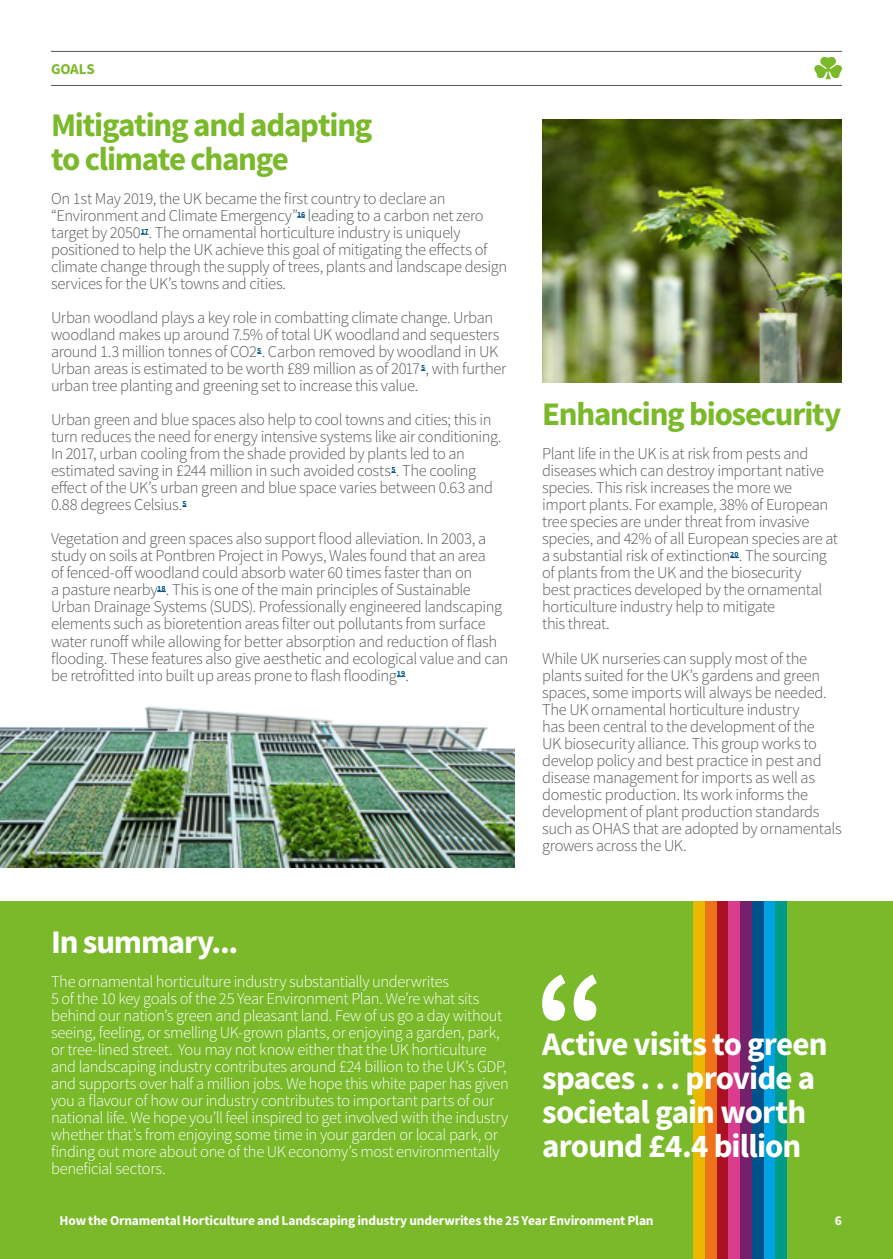
<style>
.page{position:relative;width:893px;height:1259px;background:#fff}
.page>*{position:absolute;margin:0;border:0;box-sizing:border-box;transform-origin:0 0}
.t1{font:33px/34px "Source Sans Variable";letter-spacing:-.03em;color:#fff}
.t2{font:33px/34px "Source Sans Variable";letter-spacing:-.04em;color:#7ab929}
.t3{font:16.5px/17px "Source Sans Variable";letter-spacing:-.025em;color:#535658}
.t4{font:16.5px/17px "Source Sans Variable";letter-spacing:-.025em;color:#fff}
.t5{font:15px "Source Sans Variable";letter-spacing:-.01em;color:#7ab929}
.t6{font:13.5px "Source Sans Variable";letter-spacing:-.01em;color:#fff}
</style>
<div class="page">
<div style="left:0;top:901px;width:893px;height:358px;background:#7ab929"></div>
<div style="left:693px;top:901px;width:12px;height:358px;background:#ebb800"></div>
<div style="left:705px;top:901px;width:12px;height:358px;background:#ee7219"></div>
<div style="left:717px;top:901px;width:11px;height:358px;background:#aa1124"></div>
<div style="left:728px;top:901px;width:12px;height:358px;background:#db3c8e"></div>
<div style="left:740px;top:901px;width:12px;height:358px;background:#72216a"></div>
<div style="left:752px;top:901px;width:12px;height:358px;background:#00538a"></div>
<div style="left:764px;top:901px;width:11px;height:358px;background:#00a3e2"></div>
<div style="left:775px;top:901px;width:12px;height:358px;background:#009b87"></div>
<hr style="left:51px;top:85px;width:791px;height:1px;background:#535658">
<hr style="left:51px;top:51px;width:791px;height:1px;background:#535658">
<svg style="left:814px;top:57px;width:28px;height:22px"></svg>
<img style="left:542px;top:119px;width:300px;height:264px">
<img style="left:0;top:706px;width:514px;height:161px">
<svg style="left:542px;top:974px;width:55px;height:46px"></svg>
<p class="t5" style="left:51px;top:60px;width:45px">GOALS</p>
<p class="t2" style="left:51px;top:108px;width:323px">Mitigating and adapting to climate change</p>
<p class="t3" style="left:51px;top:190px;width:458px">On 1st May 2019, the UK became the first country to declare an “Environment and Climate Emergency”<sup>16</sup> leading to a carbon net zero target by 2050<sup>17</sup>. The ornamental horticulture industry is uniquely positioned to help the UK achieve this goal of mitigating the effects of climate change through the supply of trees, plants and landscape design services for the UK’s towns and cities.</p>
<p class="t3" style="left:51px;top:309px;width:457px">Urban woodland plays a key role in combatting climate change. Urban woodland makes up around 7.5% of total UK woodlandand sequesters around 1.3 million tonnes of CO2<sup>5</sup>. Carbon removed by woodland in UK Urban areas is estimated to be worth £89 million as of 2017<sup>5</sup>, with further urban tree planting and greening set to increase this value.</p>
<p class="t3" style="left:51px;top:411px;width:452px">Urban green and blue spaces also help to cool towns and cities; this in turn reduces the need for energy intensive systems like air conditioning.<br>In 2017, urban cooling from the shade provided by plants led to an estimated saving in £244 million in such avoided costs<sup>5</sup>. The cooling effect of the UK’s urban green and blue space varies between 0.63 and 0.88 degrees Celsius.<sup>5</sup></p>
<p class="t3" style="left:51px;top:530px;width:459px">Vegetation and green spaces also support flood alleviation. In 2003, a study on soils at Pontbren Project in Powys, Wales found that an area<br>of fenced-off woodland could absorb water 60 times faster than on<br>a pasture nearby<sup>18</sup>. This is one of the main principles of Sustainable Urban Drainage Systems (SUDS). Professionally engineered landscaping elements such as bioretention areas filter out pollutants from surface water runoff while allowing for better absorption and reduction of flash flooding. These features also give aesthetic and ecological value and can be retrofitted into built up areas prone to flash flooding<sup>19</sup>.</p>
<p class="t1" style="left:51px;top:925px;width:189px">In summary...</p>
<p class="t4" style="left:51px;top:973px;width:459px">The ornamental horticulture industry substantially underwrites<br>5 of the 10 key goals of the 25 Year Environment Plan. We’re what sits behind our nation’s green and pleasant land. Few of us go a day without seeing, feeling, or smelling UK-grown plants, or enjoying a garden, park, or tree-lined street. You may not know either that the UK horticulture and landscaping industry contributes around £24 billion to the UK’s GDP, and supports over half a million jobs. We hope this white paper has given you a flavour of how our industry contributes to important parts of our national life. We hope you’ll feel inspired to get involved with the industry whether that’s from enjoying some time in your garden or local park, or finding out more about one of the UKeconomy’s most environmentally beneficial sectors.</p>
<p class="t2" style="left:542px;top:397px;width:301px">Enhancing biosecurity</p>
<p class="t3" style="left:542px;top:445px;width:297px">Plant life in the UK is at risk from pests and diseases which can destroy important native species. This risk increases the more we import plants. For example, 38% of European tree species are under threat from invasive species, and 42% of all European species are at a substantial risk of extinction<sup>20</sup>. The sourcing of plants from the UK and the biosecurity<br>best practices developed by the ornamental horticulture industry help to mitigate<br>this threat.</p>
<p class="t3" style="left:542px;top:649px;width:301px">While UK nurseries can supply most of the plants suited for the UK’s gardens and green spaces, some imports will always be needed.<br>The UK ornamental horticulture industry<br>has been central to the development of the<br>UK biosecurity alliance. This group works to develop policy and best practice in pest and disease management for imports as well as domestic production. Its work informs the development of plant production standards such as OHAS that are adopted by ornamentals growers across the UK.</p>
<p class="t1" style="left:542px;top:1027px;width:287px">Active visits to green spaces . . . provide a societal gain worth around £4.4 billion</p>
<p class="t6" style="left:60px;top:1212px;width:596px">How the Ornamental Horticulture and Landscaping industry underwrites the 25 Year Environment Plan</p>
<p class="t6" style="left:835px;top:1212px;width:9px">6</p>
</div>
